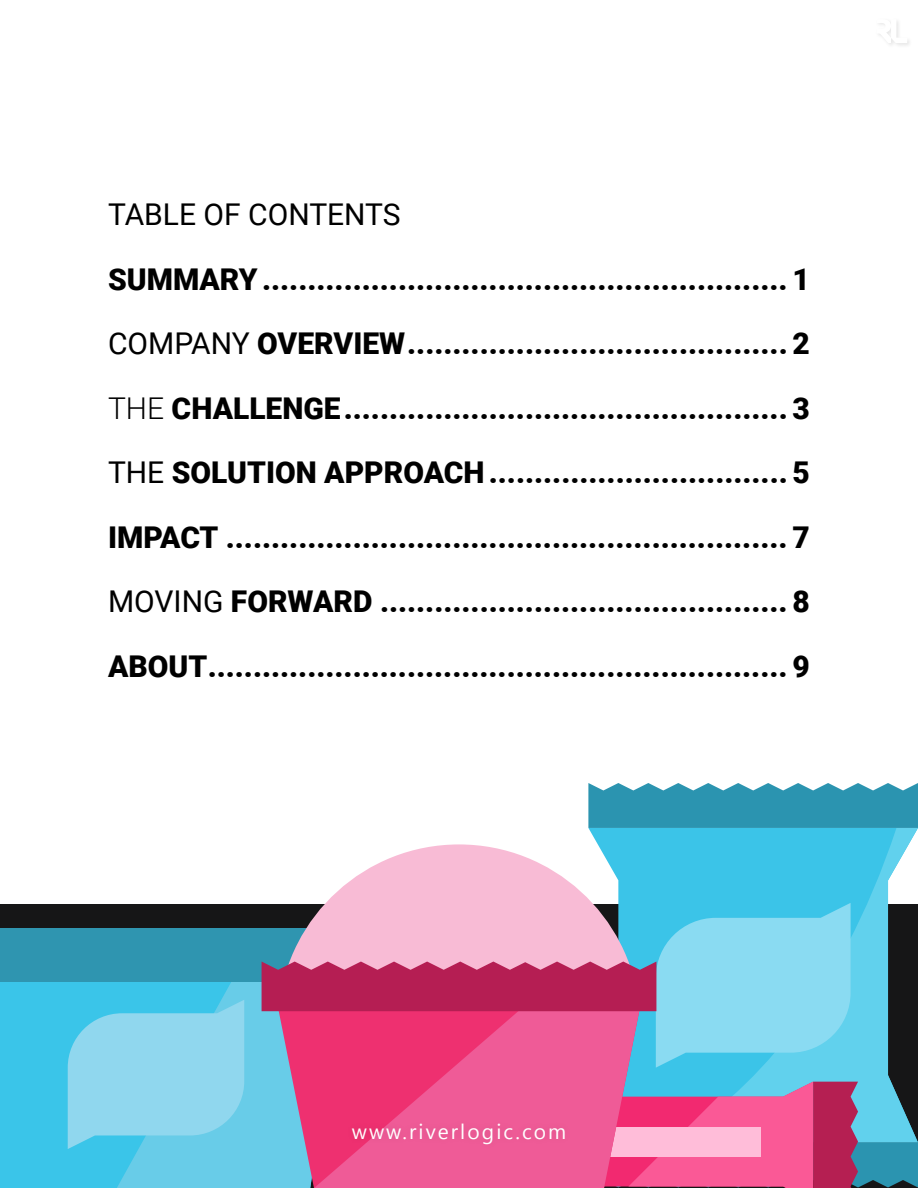
<style>
.page{position:relative;width:918px;height:1188px;background:#fff}
.page>*{position:absolute;margin:0;border:0;box-sizing:border-box;transform-origin:0 0}
.t1{font:900 30px/64.5px "Roboto";color:#000;text-align:justify}
.t2{font:30px "Roboto";color:#000}
.t3{font:21px "Segoe UI";letter-spacing:.1em;color:#fff}
.s1{font-weight:400}
.s2{font-weight:300}
</style>
<div class="page">
<div style="left:0;top:904px;width:918px;height:284px;background:#161617"></div>
<div style="left:0;top:981px;width:117px;height:207px;background:#3ac5e9"></div>
<svg style="left:117px;top:981px;width:161px;height:207px;background:#5fc9e7"></svg>
<div style="left:0;top:928px;width:366px;height:53px;background:#2f95b0"></div>
<svg style="left:68px;top:1000px;width:176px;height:149px;background:#81d3ec"></svg>
<div style="left:588px;top:828px;width:83px;height:254px;background:#3bc4e8"></div>
<svg style="left:671px;top:828px;width:247px;height:254px;fill:#3bc4e8"></svg>
<svg style="left:588px;top:783px;width:330px;height:45px;background:#3d9db6"></svg>
<svg style="left:640px;top:1082px;width:278px;height:106px;background:#ab6695"></svg>
<div style="left:581px;top:1127px;width:180px;height:30px;background:#ffbdd9"></div>
<svg style="left:278px;top:1068px;width:36px;height:120px;background:#9497bf"></svg>
<svg style="left:314px;top:1068px;width:326px;height:120px;background:#ec528e"></svg>
<svg style="left:326px;top:844px;width:313px;height:59px;fill:#f8bbd5"></svg>
<svg style="left:262px;top:903px;width:589px;height:165px;background:#b18bb1"></svg>
<div style="left:345px;top:1116px;width:228px;height:35px;background:#000;opacity:.1"></div>
<div style="left:875px;top:18px;width:37px;height:30px;background:#000;opacity:.1"></div>
<svg style="left:877px;top:19px;width:30px;height:24px"></svg>
<p class="t2" style="left:108px;top:193px;width:294px">TABLE OF CONTENTS</p>
<p class="t1" style="left:108px;top:245px;width:704px">SUMMARY.......................................................... 1<br><span class="s1">COMPANY</span> OVERVIEW.......................................... 2<br><span class="s2">THE</span> CHALLENGE................................................. 3<br><span class="s1">THE</span> SOLUTION APPROACH................................. 5<br>IMPACT .............................................................. 7<br><span class="s1">MOVING</span> FORWARD ............................................. 8<br>ABOUT................................................................ 9</p>
<p class="t3" style="left:352px;top:1117px;width:216px">www.riverlogic.com</p>
</div>
